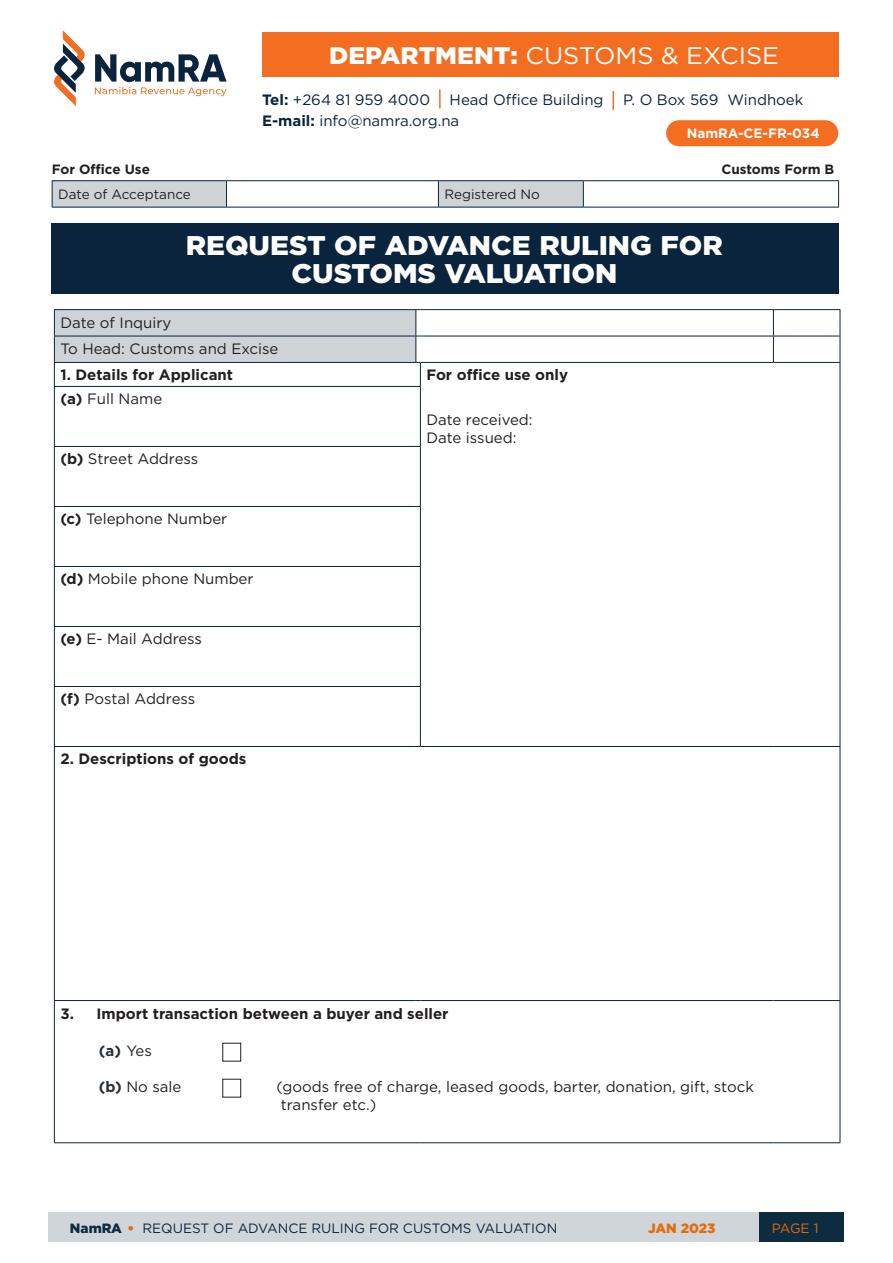
<style>
.page{position:relative;width:893px;height:1263px;background:#fff}
.page>*{position:absolute;margin:0;border:0;box-sizing:border-box;transform-origin:0 0}
.Table_Paragraph{font:900 27px/28px "Gotham";color:#fff;text-align:center;scale:1.05 1}
.t1{font:24px "Gotham";color:#fff;scale:1.05 1}
.t2{font:15px/18px "Gotham";color:#231f20}
.t3{font:700 15px "Gotham";color:#231f20}
.t4{font:15px "Gotham";color:#0a243d}
.t5{font:700 15px "Gotham";color:#2a3038}
.t6{font:13.5px "Gotham";color:#0f243e}
.t7{font:13.5px "Gotham";color:#231f20}
.t8{font:700 13.5px "Gotham";color:#231f20}
.t9{font:700 13.5px "Gotham";color:#fff}
.t10{font:900 13.5px "Gotham";color:#e36c0a}
.t11{font:13.5px "Gotham";color:#e36c0a}
.s1{font-weight:900}
.s2{font-weight:700}
.s3{font-weight:400;color:#231f20}
.s4{font-weight:700;color:#2a3038}
.s5{font-weight:900;color:#0c2d40}
.s6{font-weight:900;color:#e36c0a}
</style>
<div class="page">
<div style="left:49px;top:1212px;width:783px;height:30px;background:#cfd5d9"></div>
<div style="left:262px;top:32px;width:577px;height:45px;background:#f36e21"></div>
<svg style="left:95px;top:54px;width:132px;height:42px"></svg>
<svg style="left:54px;top:30px;width:31px;height:76px"></svg>
<svg style="left:439px;top:89px;width:2px;height:19px"></svg>
<svg style="left:612px;top:91px;width:2px;height:19px"></svg>
<div style="left:666px;top:120px;width:172px;height:26px;background:#f36e21;border-radius:13px"></div>
<div style="left:759px;top:1212px;width:84px;height:30px;background:#0d2c40"></div>
<div style="left:52px;top:223px;width:787px;height:70px;background:#0a243d"></div>
<hr style="left:52px;top:180px;width:175px;height:1px;background:#0a243d">
<hr style="left:227px;top:180px;width:211px;height:1px;background:#0a243d">
<hr style="left:583px;top:180px;width:256px;height:1px;background:#0a243d">
<svg style="left:838px;top:181px;width:1px;height:26px"></svg>
<hr style="left:52px;top:207px;width:175px;height:1px;background:#0a243d">
<hr style="left:227px;top:207px;width:211px;height:1px;background:#0a243d">
<hr style="left:583px;top:207px;width:256px;height:1px;background:#0a243d">
<hr style="left:438px;top:180px;width:145px;height:1px;background:#0a243d">
<svg style="left:52px;top:181px;width:532px;height:26px"></svg>
<hr style="left:438px;top:207px;width:145px;height:1px;background:#0a243d">
<hr style="left:420px;top:309px;width:353px;height:1px;background:#0a243d">
<hr style="left:773px;top:309px;width:67px;height:1px;background:#0a243d">
<hr style="left:420px;top:336px;width:353px;height:1px;background:#0a243d">
<hr style="left:773px;top:336px;width:67px;height:1px;background:#0a243d">
<svg style="left:773px;top:310px;width:1px;height:52px"></svg>
<hr style="left:420px;top:362px;width:353px;height:1px;background:#0a243d">
<hr style="left:773px;top:362px;width:67px;height:1px;background:#0a243d">
<svg style="left:840px;top:310px;width:1px;height:76px"></svg>
<hr style="left:840px;top:386px;width:1px;height:60px;background:#0a243d">
<hr style="left:840px;top:446px;width:1px;height:60px;background:#0a243d">
<hr style="left:840px;top:506px;width:1px;height:60px;background:#0a243d">
<hr style="left:840px;top:566px;width:1px;height:60px;background:#0a243d">
<hr style="left:840px;top:626px;width:1px;height:60px;background:#0a243d">
<hr style="left:840px;top:686px;width:1px;height:60px;background:#0a243d">
<hr style="left:54px;top:387px;width:1px;height:59px;background:#0a243d">
<svg style="left:54px;top:309px;width:367px;height:78px"></svg>
<hr style="left:420px;top:387px;width:1px;height:59px;background:#0a243d">
<hr style="left:54px;top:446px;width:362px;height:1px;background:#0a243d">
<hr style="left:54px;top:447px;width:1px;height:59px;background:#0a243d">
<hr style="left:420px;top:447px;width:1px;height:59px;background:#0a243d">
<hr style="left:54px;top:506px;width:362px;height:1px;background:#0a243d">
<hr style="left:54px;top:507px;width:1px;height:59px;background:#0a243d">
<hr style="left:420px;top:507px;width:1px;height:59px;background:#0a243d">
<hr style="left:54px;top:566px;width:362px;height:1px;background:#0a243d">
<hr style="left:54px;top:567px;width:1px;height:59px;background:#0a243d">
<hr style="left:420px;top:567px;width:1px;height:59px;background:#0a243d">
<hr style="left:54px;top:626px;width:362px;height:1px;background:#0a243d">
<hr style="left:54px;top:627px;width:1px;height:59px;background:#0a243d">
<hr style="left:420px;top:627px;width:1px;height:59px;background:#0a243d">
<hr style="left:54px;top:686px;width:362px;height:1px;background:#0a243d">
<hr style="left:54px;top:687px;width:1px;height:59px;background:#0a243d">
<hr style="left:420px;top:687px;width:1px;height:59px;background:#0a243d">
<hr style="left:54px;top:746px;width:362px;height:1px;background:#0a243d">
<hr style="left:54px;top:747px;width:1px;height:253px;background:#0a243d">
<hr style="left:420px;top:746px;width:353px;height:1px;background:#0a243d">
<hr style="left:773px;top:746px;width:67px;height:1px;background:#0a243d">
<hr style="left:840px;top:747px;width:1px;height:253px;background:#0a243d">
<hr style="left:54px;top:1000px;width:362px;height:1px;background:#0a243d">
<hr style="left:54px;top:1001px;width:1px;height:141px;background:#0a243d">
<hr style="left:420px;top:1000px;width:353px;height:1px;background:#0a243d">
<hr style="left:773px;top:1000px;width:67px;height:1px;background:#0a243d">
<hr style="left:840px;top:1001px;width:1px;height:141px;background:#0a243d">
<hr style="left:54px;top:1142px;width:362px;height:1px;background:#0a243d">
<hr style="left:420px;top:1142px;width:353px;height:1px;background:#0a243d">
<hr style="left:773px;top:1142px;width:67px;height:1px;background:#0a243d">
<div style="left:222px;top:1043px;width:19px;height:18px;border:1px solid #231f20"></div>
<div style="left:222px;top:1079px;width:19px;height:18px;border:1px solid #231f20"></div>
<h2 class="t1" style="left:329px;top:40px;width:430px"><span class="s1">DEPARTMENT:</span> CUSTOMS &amp; EXCISE</h2>
<p class="t4" style="left:262px;top:91px;width:169px"><span class="s2">Tel:</span> +264 81 959 4000</p>
<p class="t4" style="left:450px;top:91px;width:155px">Head Office Building</p>
<p class="t4" style="left:623px;top:91px;width:182px">P. O Box 569 Windhoek</p>
<p class="t4" style="left:262px;top:112px;width:199px"><span class="s2">E-mail:</span> info@namra.org.na</p>
<p class="t9" style="left:687px;top:124px;width:134px">NamRA-CE-FR-034</p>
<p class="t8" style="left:52px;top:161px;width:100px">For Office Use</p>
<p class="t8" style="left:721px;top:161px;width:114px">Customs Form B</p>
<p class="t7" style="left:58px;top:186px;width:134px">Date of Acceptance</p>
<p class="t7" style="left:444px;top:186px;width:97px">Registered No</p>
<p class="Table_Paragraph" style="left:186px;top:231px;width:513px">REQUEST OF ADVANCE RULING FOR<br>CUSTOMS VALUATION</p>
<p class="t2" style="left:60px;top:313px;width:112px">Date of Inquiry</p>
<p class="t2" style="left:60px;top:339px;width:219px">To Head: Customs and Excise</p>
<p class="t3" style="left:60px;top:365px;width:174px">1. Details for Applicant</p>
<p class="t3" style="left:426px;top:365px;width:143px">For office use only</p>
<p class="t2" style="left:426px;top:410px;width:108px">Date received:</p>
<p class="t2" style="left:426px;top:428px;width:92px">Date issued:</p>
<p class="t2" style="left:60px;top:390px;width:103px"><span class="s2">(a)</span> Full Name</p>
<p class="t2" style="left:60px;top:450px;width:139px"><span class="s2">(b)</span> Street Address</p>
<p class="t2" style="left:60px;top:510px;width:168px"><span class="s2">(c)</span> Telephone Number</p>
<p class="t2" style="left:60px;top:570px;width:195px"><span class="s2">(d)</span> Mobile phone Number</p>
<p class="t2" style="left:60px;top:630px;width:143px"><span class="s2">(e)</span> E- Mail Address</p>
<p class="t2" style="left:60px;top:690px;width:136px"><span class="s2">(f)</span> Postal Address</p>
<p class="t3" style="left:60px;top:749px;width:188px">2. Descriptions of goods</p>
<p class="t3" style="left:60px;top:1003px;width:390px">3. Import transaction between a buyer and seller</p>
<p class="t5" style="left:99px;top:1040px;width:54px">(a) <span class="s3">Yes</span></p>
<p class="t2" style="left:99px;top:1077px;width:84px"><span class="s4">(b)</span> No sale</p>
<p class="t2" style="left:276px;top:1077px;width:479px">(goods free of charge, leased goods, barter, donation, gift, stock transfer etc.)</p>
<p class="t6" style="left:70px;top:1220px;width:489px"><span class="s5">NamRA</span> <span class="s6">•</span> REQUEST OF ADVANCE RULING FOR CUSTOMS VALUATION</p>
<p class="t10" style="left:648px;top:1219px;width:69px">JAN 2023</p>
<p class="t11" style="left:772px;top:1220px;width:48px">PAGE 1</p>
</div>
